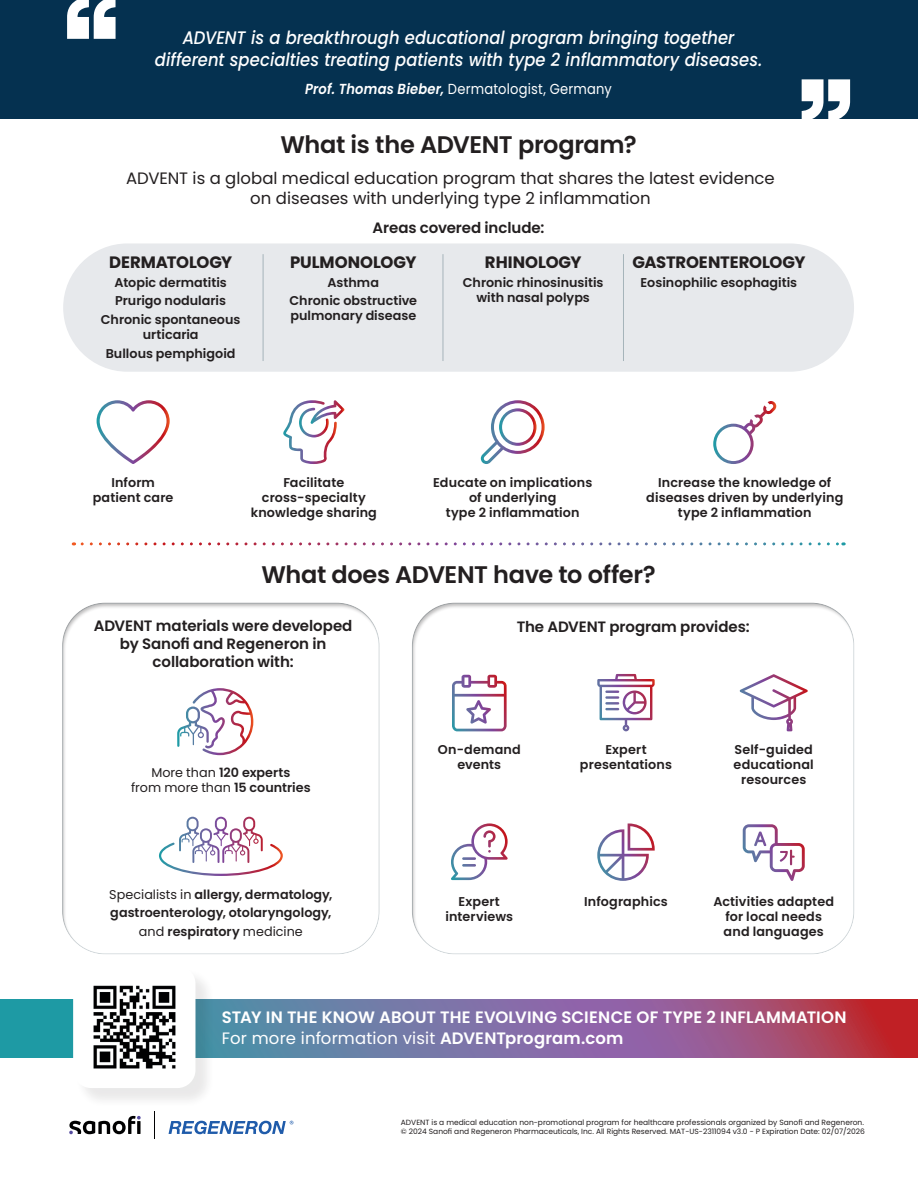
<style>
.page{position:relative;width:918px;height:1188px;background:#fff}
.page>*{position:absolute;margin:0;border:0;box-sizing:border-box;transform-origin:0 0}
.t1{font:600 24px "Poppins";letter-spacing:-.015em;color:#231f20}
.t2{font:italic 500 18.15px/21.8px "Poppins";letter-spacing:.005em;color:#fff;text-align:center;scale:.9 1}
.t3{font:16.5px/19.8px "Poppins";color:#231f20;text-align:center}
.t4{font:600 16.5px/21px "Poppins";letter-spacing:.01em;color:#fff}
.t5{font:700 16.5px "Poppins";letter-spacing:-.005em;color:#231f20}
.t6{font:600 15px/18px "Poppins";letter-spacing:-.005em;color:#231f20;text-align:center}
.t7{font:14.55px "Poppins";letter-spacing:.015em;color:#fff;scale:.9 1}
.t8{font:600 12.75px/15px "Poppins";letter-spacing:.01em;color:#231f20;text-align:center}
.t9{font:7.5px/9px "Poppins";color:#231f20}
.s1{font-weight:600;font-style:italic}
.s2{font-weight:400}
</style>
<div class="page">
<div style="left:63px;top:243px;width:791px;height:129px;background:#e7e9ec;border-radius:64px"></div>
<div style="left:0;top:0;width:918px;height:118px;background:#053150"></div>
<svg style="left:451px;top:823px;width:57px;height:57px"></svg>
<svg style="left:743px;top:824px;width:62px;height:57px"></svg>
<svg style="left:452px;top:675px;width:55px;height:56px"></svg>
<svg style="left:740px;top:674px;width:68px;height:57px"></svg>
<svg style="left:597px;top:674px;width:58px;height:57px"></svg>
<svg style="left:597px;top:823px;width:58px;height:58px"></svg>
<svg style="left:481px;top:400px;width:64px;height:64px"></svg>
<svg style="left:97px;top:400px;width:73px;height:64px"></svg>
<svg style="left:713px;top:401px;width:63px;height:63px"></svg>
<svg style="left:283px;top:400px;width:62px;height:64px"></svg>
<svg style="left:82px;top:542px;width:762px;height:3px"></svg>
<svg style="left:67px;top:0;width:49px;height:39px"></svg>
<svg style="left:802px;top:79px;width:48px;height:40px"></svg>
<svg style="left:188px;top:688px;width:65px;height:67px"></svg>
<svg style="left:179px;top:817px;width:84px;height:34px"></svg>
<svg style="left:69px;top:1116px;width:72px;height:18px"></svg>
<svg style="left:169px;top:1121px;width:124px;height:13px"></svg>
<svg style="left:154px;top:1111px;width:1px;height:28px"></svg>
<svg style="left:0;top:999px;width:918px;height:58px;background:#7f6991"></svg>
<div style="left:75px;top:968px;width:140px;height:140px;background:#231f20;opacity:.1"></div>
<div style="left:73px;top:966px;width:122px;height:122px;background:#fff;border-radius:18px"></div>
<img style="left:93px;top:985px;width:83px;height:84px">
<hr style="left:263px;top:254px;width:1px;height:107px;background:#a6b4ba">
<hr style="left:443px;top:254px;width:1px;height:107px;background:#a6b4ba">
<hr style="left:623px;top:254px;width:1px;height:107px;background:#a6b4ba">
<h2 class="t2" style="left:155px;top:27px;width:676px">ADVENT is a breakthrough educational program bringing together different specialties treating patients with type 2 inflammatory diseases.</h2>
<p class="t7" style="left:305px;top:81px;width:342px"><span class="s1">Prof. Thomas Bieber,</span> Dermatologist, Germany</p>
<h1 class="t1" style="left:281px;top:131px;width:358px">What is the ADVENT program?</h1>
<p class="t3" style="left:126px;top:169px;width:650px">ADVENT is a global medical education program that shares the latest evidence on diseases with underlying type 2 inflammation</p>
<p class="t6" style="left:373px;top:219px;width:173px">Areas covered include:</p>
<p class="t5" style="left:109px;top:253px;width:125px">DERMATOLOGY</p>
<p class="t8" style="left:101px;top:273px;width:141px;line-height:18.6px">Atopic dermatitis<br>Prurigo nodularis<br>Chronic spontaneous</p>
<p class="t8" style="left:106px;top:325px;width:131px;line-height:18.6px">urticaria<br>Bullous pemphigoid</p>
<p class="t5" style="left:290px;top:253px;width:128px">PULMONOLOGY</p>
<p class="t8" style="left:290px;top:273px;width:129px;line-height:18.6px">Asthma<br>Chronic obstructive</p>
<p class="t8" style="left:290px;top:309px;width:127px">pulmonary disease</p>
<p class="t5" style="left:485px;top:253px;width:98px">RHINOLOGY</p>
<p class="t8" style="left:463px;top:275px;width:142px">Chronic rhinosinusitis with nasal polyps</p>
<p class="t5" style="left:632px;top:253px;width:175px">GASTROENTEROLOGY</p>
<p class="t8" style="left:641px;top:275px;width:158px">Eosinophilic esophagitis</p>
<p class="t8" style="left:251px;top:475px;width:128px">Facilitate cross-specialty knowledge sharing</p>
<p class="t8" style="left:646px;top:475px;width:199px">Increase the knowledge of diseases driven by underlying type 2 inflammation</p>
<p class="t8" style="left:93px;top:475px;width:82px">Inform patient care</p>
<p class="t8" style="left:433px;top:475px;width:161px">Educate on implications of underlying<br>type 2 inflammation</p>
<h1 class="t1" style="left:261px;top:560px;width:396px">What does ADVENT have to offer?</h1>
<p class="t6" style="left:94px;top:617px;width:260px">ADVENT materials were developed by Sanofi and Regeneron in collaboration with:</p>
<p class="t8" style="left:131px;top:765px;width:181px"><span class="s2">More than</span> 120 experts<br><span class="s2">from more than</span> 15 countries</p>
<p class="t8" style="left:109px;top:885px;width:225px;line-height:18.6px"><span class="s2">Specialists in</span> allergy, dermatology, gastroenterology, otolaryngology, <span class="s2">and</span> respiratory <span class="s2">medicine</span></p>
<p class="t6" style="left:517px;top:617px;width:234px">The ADVENT program provides:</p>
<p class="t8" style="left:438px;top:742px;width:84px">On-demand events</p>
<p class="t8" style="left:734px;top:742px;width:82px">Self-guided educational resources</p>
<p class="t8" style="left:580px;top:742px;width:94px">Expert presentations</p>
<p class="t8" style="left:445px;top:894px;width:69px">Expert interviews</p>
<p class="t8" style="left:713px;top:894px;width:122px">Activities adapted for local needs and languages</p>
<p class="t8" style="left:584px;top:894px;width:85px">Infographics</p>
<p class="t4" style="left:222px;top:1007px;width:626px">STAY IN THE KNOW ABOUT THE EVOLVING SCIENCE OF TYPE 2 INFLAMMATION<br><span class="s2">For more information visit</span> ADVENTprogram.com</p>
<p class="t9" style="left:401px;top:1118px;width:466px">ADVENT is a medical education non-promotional program for healthcare professionals organized by Sanofi and Regeneron. © 2024 Sanofi and Regeneron Pharmaceuticals, Inc. All Rights Reserved. MAT-US-2311094 v3.0 - P Expiration Date: 02/07/2026</p>
</div>
